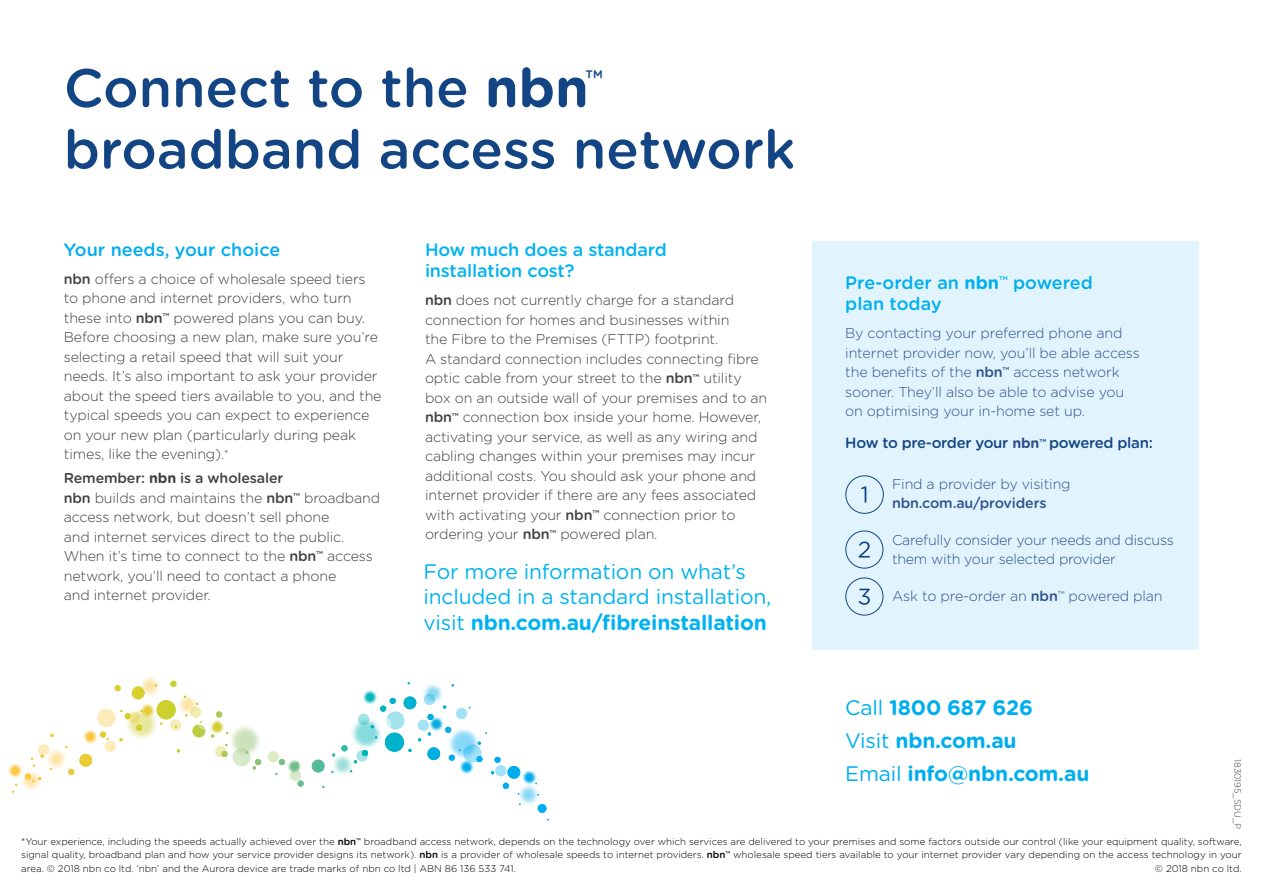
<style>
.page{position:relative;width:1263px;height:893px;background:#fff}
.page>*{position:absolute;margin:0;border:0;box-sizing:border-box;transform-origin:0 0}
.t1{font:500 54px/61.5px "Gotham Rounded";color:#134584}
.t2{font:21px/25.5px "Gotham Rounded";letter-spacing:-.01em;color:#00b3f0}
.callout_box_-_body{font:700 21px "Gotham Rounded";letter-spacing:-.01em;color:#00aeef}
.t3{font:500 18px/21.6px "Gotham Rounded";color:#00aeef}
.t4{font:500 18px/21.6px "Gotham Rounded";letter-spacing:-.01em;color:#00b3f0}
.t5{font:500 15px "Gotham Rounded";letter-spacing:-.02em;color:#134584}
.t6{font:300 14.25px/19.5px "Gotham Rounded";letter-spacing:-.01em;color:#414042}
.t7{font:300 14.25px/19.5px "Gotham Rounded";letter-spacing:-.01em;color:#2f518c}
.t8{font:300 9.75px/13.5px "Gotham Rounded";color:#000;text-align:justify}
.t9{font:300 9px "Gotham Rounded";letter-spacing:-.01em;color:#414042}
.s1{font-weight:700}
.s2{font-weight:500}
.s3{font-weight:700;font-size:14.25px;color:#2f518c}
.s4{font-weight:400}
</style>
<div class="page">
<div style="left:812px;top:241px;width:387px;height:409px;background:#e1f4fd"></div>
<div style="left:845px;top:475px;width:39px;height:39px;border:1px solid #134584;border-radius:50%"></div>
<svg style="left:861px;top:486px;width:5px;height:17px"></svg>
<div style="left:845px;top:531px;width:38px;height:37px;border:1px solid #134584;border-radius:50%"></div>
<svg style="left:858px;top:541px;width:12px;height:17px"></svg>
<div style="left:845px;top:578px;width:38px;height:37px;border:1px solid #134584;border-radius:50%"></div>
<svg style="left:859px;top:589px;width:11px;height:16px"></svg>
<img style="left:334px;top:754px;width:7px;height:20px">
<img style="left:519px;top:770px;width:20px;height:36px">
<img style="left:423px;top:685px;width:31px;height:9px">
<img style="left:364px;top:682px;width:46px;height:12px">
<img style="left:257px;top:734px;width:77px;height:54px">
<img style="left:188px;top:695px;width:69px;height:49px">
<img style="left:117px;top:677px;width:71px;height:74px">
<img style="left:55px;top:698px;width:75px;height:70px">
<img style="left:8px;top:733px;width:47px;height:59px">
<svg style="left:537px;top:804px;width:10px;height:9px"></svg>
<svg style="left:311px;top:760px;width:14px;height:13px"></svg>
<svg style="left:132px;top:687px;width:13px;height:13px"></svg>
<svg style="left:170px;top:681px;width:7px;height:6px"></svg>
<svg style="left:114px;top:685px;width:7px;height:6px"></svg>
<svg style="left:332px;top:753px;width:3px;height:4px"></svg>
<svg style="left:177px;top:749px;width:3px;height:4px"></svg>
<svg style="left:50px;top:734px;width:4px;height:3px"></svg>
<svg style="left:12px;top:784px;width:5px;height:9px"></svg>
<svg style="left:25px;top:744px;width:27px;height:38px"></svg>
<svg style="left:341px;top:694px;width:180px;height:111px"></svg>
<svg style="left:215px;top:744px;width:89px;height:44px"></svg>
<svg style="left:156px;top:696px;width:72px;height:42px"></svg>
<svg style="left:65px;top:709px;width:78px;height:66px"></svg>
<p class="t1" style="left:64px;top:55px;width:733px">Connect to the <span class="s1">nbn</span><sup>™ </sup>broadband access network</p>
<p class="t3" style="left:64px;top:238px;width:218px">Your needs, your choice</p>
<p class="t6" style="left:64px;top:268px;width:319px"><span class="s2">nbn</span> offers a choice of wholesale speed tiers to phone and internet providers, who turn these into <span class="s2">nbn</span><sup>™</sup> powered plans you can buy.<br>Before choosing a new plan, make sure you’re selecting a retail speed that will suit your needs. It’s also important to ask your provider about the speed tiers available to you, and the typical speeds you can expect to experience on your new plan (particularly during peak times, like the evening).<sup>*</sup></p>
<p class="t6" style="left:64px;top:468px;width:318px"><span class="s2">Remember:</span> <span class="s1">nbn</span> <span class="s2">is a wholesaler<br>nbn</span> builds and maintains the <span class="s2">nbn</span><sup>™</sup> broadband access network, but doesn’t sell phone<br>and internet services direct to the public.<br>When it’s time to connect to the <span class="s2">nbn</span><sup>™</sup> access network, you’ll need to contact a phone<br>and internet provider.</p>
<p class="t4" style="left:425px;top:238px;width:243px">How much does a standard installation cost?</p>
<p class="t6" style="left:425px;top:290px;width:344px"><span class="s2">nbn</span> does not currently charge for a standard connection for homes and businesses within<br>the Fibre to the Premises (FTTP) footprint.<br>A standard connection includes connecting fibre optic cable from your street to the <span class="s2">nbn</span><sup>™</sup> utility box on an outside wall of your premises and to an <span class="s2">nbn</span><sup>™</sup> connection box inside your home. However, activating your service, as well as any wiring and cabling changes within your premises may incur additional costs. You should ask your phone and internet provider if there are any fees associated with activating your <span class="s2">nbn</span><sup>™</sup> connection prior to ordering your <span class="s2">nbn</span><sup>™</sup> powered plan.</p>
<p class="t2" style="left:423px;top:557px;width:349px">For more information on what’s included in a standard installation, visit <span class="s1">nbn.com.au/fibreinstallation</span></p>
<p class="t3" style="left:845px;top:271px;width:249px">Pre-order an <span class="s1">nbn</span><sup>™</sup> powered plan today</p>
<p class="t7" style="left:845px;top:323px;width:296px">By contacting your preferred phone and internet provider now, you’ll be able access the benefits of the <span class="s2">nbn</span><sup>™</sup> access network sooner. They’ll also be able to advise you on optimising your in-home set up.</p>
<p class="t5" style="left:845px;top:432px;width:309px">How to pre-order your <span class="s3">nbn</span><sup>™</sup> powered plan:</p>
<p class="t7" style="left:892px;top:473px;width:180px">Find a provider by visiting <span class="s2">nbn.com.au/providers</span></p>
<p class="t7" style="left:892px;top:529px;width:283px">Carefully consider your needs and discuss them with your selected provider</p>
<p class="t7" style="left:892px;top:585px;width:272px">Ask to pre-order an <span class="s2">nbn</span><sup>™</sup> powered plan</p>
<p class="callout_box_-_body" style="left:845px;top:692px;width:189px"><span class="s4">Call</span> 1800 687 626</p>
<p class="callout_box_-_body" style="left:845px;top:725px;width:173px"><span class="s4">Visit</span> nbn.com.au</p>
<p class="callout_box_-_body" style="left:845px;top:758px;width:246px"><span class="s4">Email</span> info@nbn.com.au</p>
<p class="t9" style="left:1244px;top:759px;width:72px;rotate:90deg">1830195_SDU_P</p>
<p class="t8" style="left:1155px;top:861px;width:88px">© 2018 nbn co ltd.</p>
<p class="t8" style="left:21px;top:834px;width:1222px">*Your experience, including the speeds actually achieved over the <span class="s2">nbn</span><sup>™</sup> broadband access network, depends on the technology over which services are delivered to your premises and some factors outside our control (like your equipment quality, software, signal quality, broadband plan and how your service provider designs its network). <span class="s2">nbn</span> is a provider of wholesale speeds to internet providers. <span class="s2">nbn</span><sup>™</sup> wholesale speed tiers available to your internet provider vary depending on the access technology in your area. © 2018 nbn co ltd. ‘nbn’ and the Aurora device are trade marks of nbn co ltd | ABN 86 136 533 741.</p>
</div>
